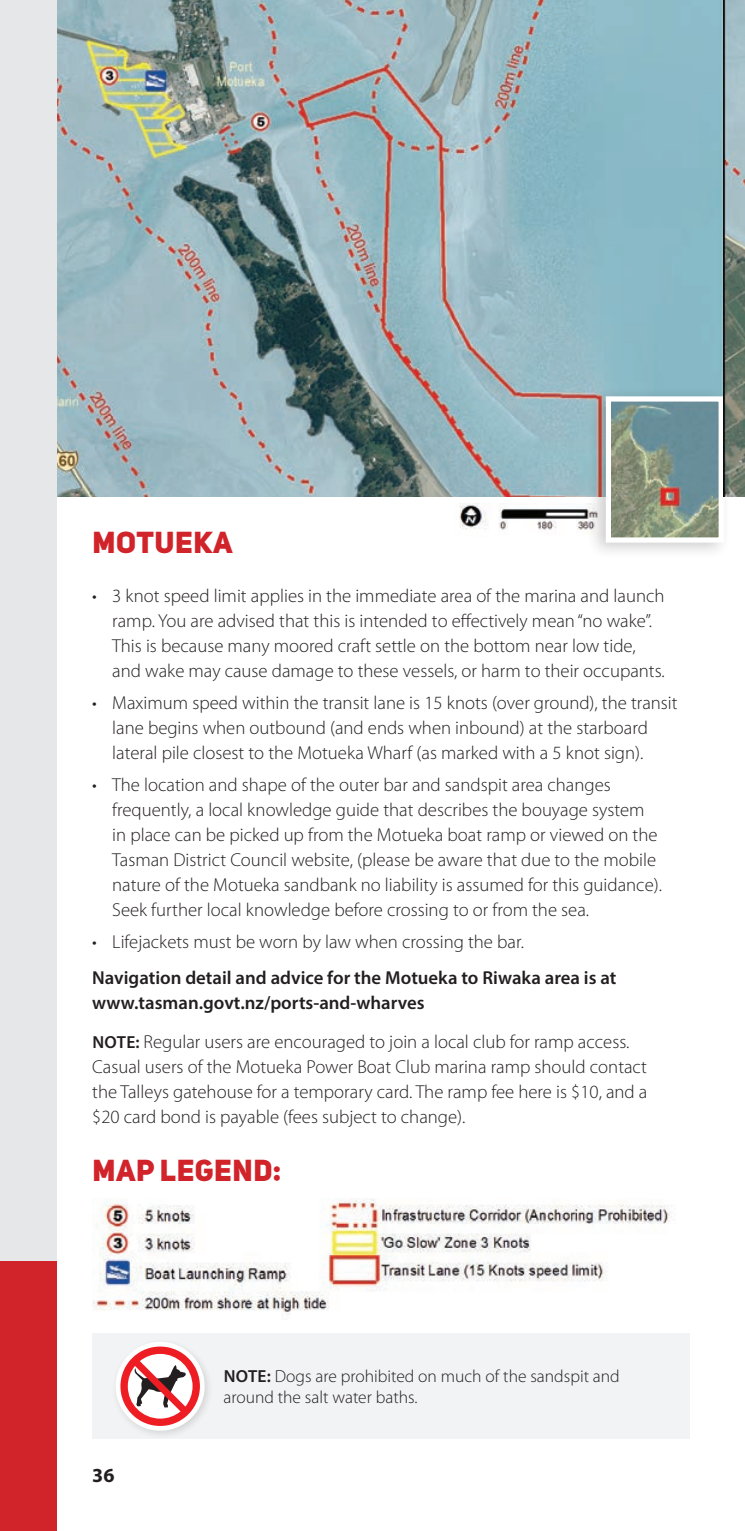
<style>
.page{position:relative;width:745px;height:1531px;background:#fff}
.page>*{position:absolute;margin:0;border:0;box-sizing:border-box;transform-origin:0 0}
.t1{font:30px "Uni Sans Heavy CAPS";letter-spacing:.02em;color:#d1232a}
.t2{font:700 20px "Myriad Pro";color:#231f20}
.BODY_2017{font:300 18.75px/25px "Myriad Pro";color:#231f20}
.BODY_2017-2{font:600 18.75px/25px "Myriad Pro";color:#231f20}
.Body{font:300 17.5px/21.2px "Myriad Pro";color:#231f20}
.s1{font-weight:600;font-size:17.5px}
.s2{font-weight:600}
</style>
<div class="page">
<div style="left:92px;top:1333px;width:597px;height:106px;background:#f2f3f4"></div>
<div style="left:111px;top:1337px;width:103px;height:103px;background:#231f20;opacity:.14"></div>
<div style="left:116px;top:1342px;width:88px;height:88px;background:#fff;border-radius:50%"></div>
<svg style="left:120px;top:1346px;width:80px;height:80px"></svg>
<img style="left:459px;top:504px;width:126px;height:26px">
<img style="left:57px;top:0;width:677px;height:497px">
<div style="left:585px;top:386px;width:145px;height:174px;background:#231f20;opacity:.22"></div>
<img style="left:611px;top:402px;width:106px;height:135px">
<div style="left:605px;top:396px;width:118px;height:147px;border:5px solid #fff"></div>
<img style="left:92px;top:1199px;width:583px;height:116px">
<img style="left:722px;top:0;width:22px;height:496px">
<div style="left:0;top:0;width:57px;height:1531px;background:#e6e7e9"></div>
<div style="left:0;top:1261px;width:57px;height:270px;background:#d1232a"></div>
<p class="t1" style="left:92px;top:522px;width:141px">MOTUEKA</p>
<p class="BODY_2017" style="left:112px;top:583px;width:553px;text-indent:-20px">• 3 knot speed limit applies in the immediate area of the marina and launch ramp. You are advised that this is intended to effectively mean “no wake”.<br>This is because many moored craft settle on the bottom near low tide, and wake may cause damage to these vessels, or harm to their occupants.</p>
<p class="BODY_2017" style="left:112px;top:691px;width:566px;text-indent:-20px">• Maximum speed within the transit lane is 15 knots (over ground), the transit lane begins when outbound (and ends when inbound) at the starboard lateral pile closest to the Motueka Wharf (as marked with a 5 knot sign).</p>
<p class="BODY_2017" style="left:112px;top:773px;width:551px;text-indent:-20px">• The location and shape of the outer bar and sandspit area changes frequently, a local knowledge guide that describes the bouyage system in place can be picked up from the Motueka boat ramp or viewed on the Tasman District Council website, (please be aware that due to the mobile nature of the Motueka sandbank no liability is assumed for this guidance).<br>Seek further local knowledge before crossing to or from the sea.</p>
<p class="BODY_2017" style="left:92px;top:930px;width:433px">• Lifejackets must be worn by law when crossing the bar.</p>
<p class="BODY_2017-2" style="left:92px;top:965px;width:525px">Navigation detail and advice for the Motueka to Riwaka area is at www.tasman.govt.nz/ports-and-wharves</p>
<p class="BODY_2017" style="left:92px;top:1030px;width:556px"><span class="s1">NOTE:</span> Regular users are encouraged to join a local club for ramp access.<br>Casual users of the Motueka Power Boat Club marina ramp should contact the Talleys gatehouse for a temporary card. The ramp fee here is $10, and a $20 card bond is payable (fees subject to change).</p>
<p class="t1" style="left:92px;top:1151px;width:190px">MAP LEGEND:</p>
<p class="t2" style="left:92px;top:1462px;width:24px">36</p>
<p class="Body" style="left:223px;top:1366px;width:397px"><span class="s2">NOTE:</span> Dogs are prohibited on much of the sandspit and around the salt water baths.</p>
</div>
